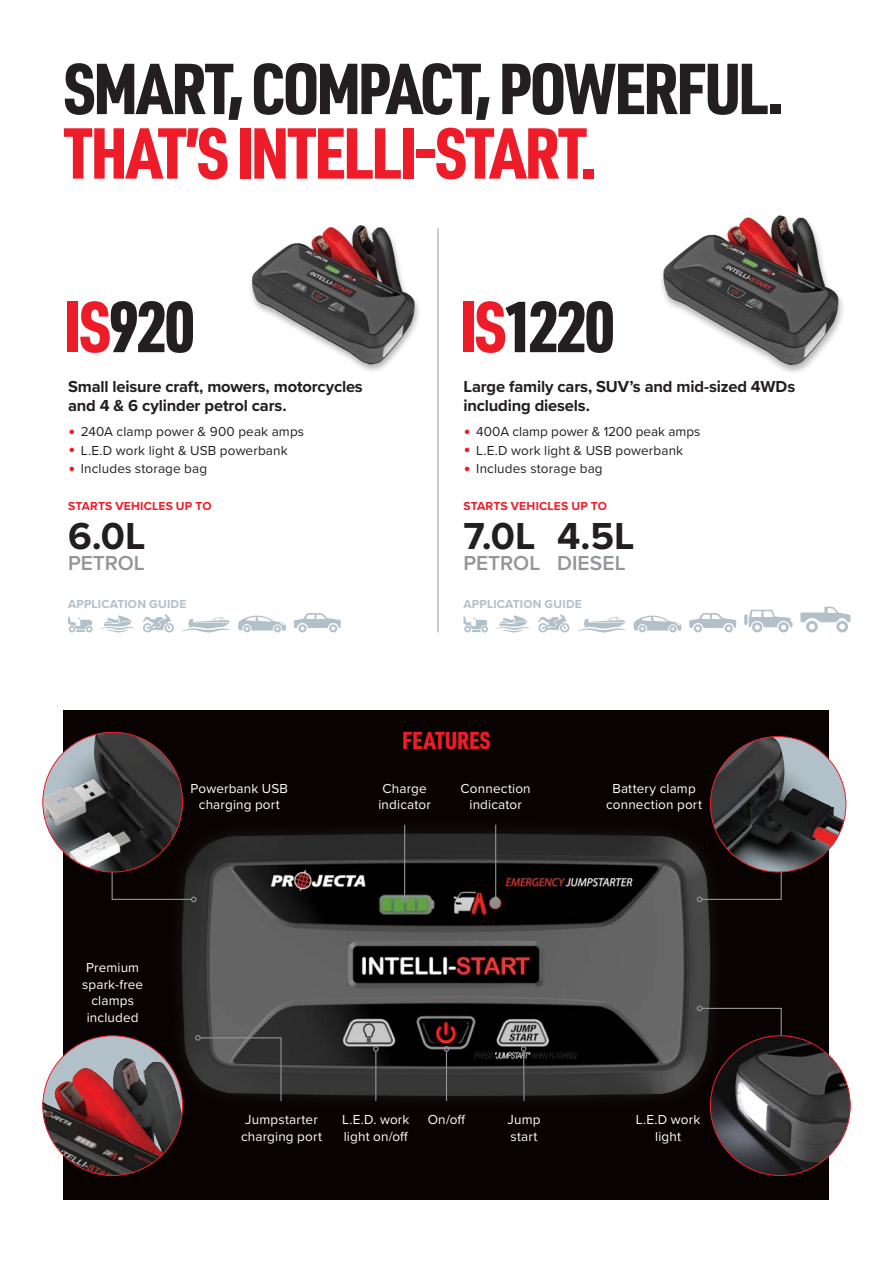
<style>
.page{position:relative;width:893px;height:1263px;background:#fff}
.page>*{position:absolute;margin:0;border:0;box-sizing:border-box;transform-origin:0 0}
.t1{font:900 70.5px "URWDIN Cond";letter-spacing:-.03em;color:#231f20}
.t2{font:900 70.5px "URWDIN Cond";letter-spacing:-.025em;color:#ee1c28}
.Litres{font:700 39px "Proxima Nova";color:#231f20}
.t3{font:900 24px "URWDIN Cond";color:#ee1c28}
.Litres_Type{font:600 21px "Proxima Nova";color:#939598}
.Intro{font:700 16.5px/19.5px "Proxima Nova";letter-spacing:-.01em;color:#231f20}
.Body_Copy_Rev{font:13.5px/16.5px "Proxima Nova";letter-spacing:.01em;color:#fff;text-align:center}
.t4{font:13.5px "Proxima Nova";letter-spacing:.01em;color:#231f20}
.t5{font:700 12px "Proxima Nova";letter-spacing:.015em;color:#ee1c28}
.t6{font:700 12px "Proxima Nova";letter-spacing:.015em;color:#b1c0c9}
.s1{color:#ee1c28}
.s2{font-size:21px;color:#ee1c28}
</style>
<div class="page">
<hr style="left:438px;top:228px;width:1px;height:404px;background:#939598">
<div style="left:64px;top:710px;width:765px;height:489px;background:#080302"></div>
<img style="left:250px;top:225px;width:168px;height:145px">
<img style="left:662px;top:215px;width:180px;height:156px">
<img style="left:182px;top:834px;width:528px;height:262px">
<svg style="left:238px;top:616px;width:48px;height:16px"></svg>
<svg style="left:294px;top:613px;width:47px;height:19px"></svg>
<svg style="left:100px;top:615px;width:35px;height:17px"></svg>
<svg style="left:143px;top:614px;width:31px;height:18px"></svg>
<svg style="left:68px;top:616px;width:25px;height:16px"></svg>
<svg style="left:182px;top:617px;width:48px;height:15px"></svg>
<svg style="left:744px;top:615px;width:4px;height:10px"></svg>
<svg style="left:749px;top:610px;width:43px;height:22px"></svg>
<svg style="left:634px;top:616px;width:47px;height:16px"></svg>
<svg style="left:689px;top:613px;width:47px;height:19px"></svg>
<svg style="left:800px;top:607px;width:50px;height:25px"></svg>
<svg style="left:496px;top:615px;width:34px;height:17px"></svg>
<svg style="left:538px;top:614px;width:31px;height:18px"></svg>
<svg style="left:463px;top:616px;width:25px;height:16px"></svg>
<svg style="left:577px;top:617px;width:49px;height:15px"></svg>
<hr style="left:446px;top:1051px;width:1px;height:50px;background:#939598">
<svg style="left:444px;top:1046px;width:5px;height:6px"></svg>
<svg style="left:195px;top:1035px;width:87px;height:66px"></svg>
<hr style="left:375px;top:1051px;width:1px;height:50px;background:#939598">
<svg style="left:373px;top:1046px;width:6px;height:6px"></svg>
<hr style="left:495px;top:825px;width:1px;height:72px;background:#939598">
<svg style="left:493px;top:896px;width:5px;height:6px"></svg>
<hr style="left:404px;top:825px;width:1px;height:72px;background:#939598">
<svg style="left:402px;top:896px;width:5px;height:6px"></svg>
<hr style="left:523px;top:1051px;width:2px;height:50px;background:#939598">
<svg style="left:521px;top:1046px;width:5px;height:6px"></svg>
<img style="left:710px;top:1035px;width:140px;height:141px;border-radius:70px">
<img style="left:43px;top:732px;width:140px;height:140px;border-radius:70px">
<img style="left:710px;top:736px;width:136px;height:136px;border-radius:68px">
<div style="left:43px;top:1036px;width:140px;height:139px;background:#b1c0c9;border-radius:50%"></div>
<img style="left:43px;top:1051px;width:140px;height:125px">
<svg style="left:697px;top:1005px;width:85px;height:31px"></svg>
<svg style="left:697px;top:871px;width:85px;height:31px"></svg>
<svg style="left:111px;top:871px;width:86px;height:31px"></svg>
<h1 class="t1" style="left:64px;top:40px;width:721px">SMART, COMPACT, POWERFUL.</h1>
<h1 class="t2" style="left:64px;top:105px;width:535px">THAT’S INTELLI‑START.</h1>
<h1 class="t1" style="left:64px;top:278px;width:132px"><span class="s1">IS</span>920</h1>
<p class="Intro" style="left:68px;top:376px;width:296px">Small leisure craft, mowers, motorcycles and 4 &amp; 6 cylinder petrol cars.</p>
<p class="t4" style="left:68px;top:421px;width:238px"><span class="s2">•</span> 240A clamp power &amp; 900 peak amps</p>
<p class="t4" style="left:68px;top:440px;width:221px"><span class="s2">•</span> L.E.D work light &amp; USB powerbank</p>
<p class="t4" style="left:68px;top:459px;width:141px"><span class="s2">•</span> Includes storage bag</p>
<h4 class="t5" style="left:68px;top:497px;width:145px">STARTS VEHICLES UP TO</h4>
<p class="Litres" style="left:68px;top:506px;width:79px">6.0L</p>
<p class="Litres_Type" style="left:68px;top:547px;width:78px">PETROL</p>
<h1 class="t1" style="left:459px;top:278px;width:157px"><span class="s1">IS</span>1220</h1>
<p class="Intro" style="left:463px;top:376px;width:333px">Large family cars, SUV’s and mid-sized 4WDs including diesels.</p>
<p class="t4" style="left:463px;top:421px;width:239px"><span class="s2">•</span> 400A clamp power &amp; 1200 peak amps</p>
<p class="t4" style="left:463px;top:440px;width:221px"><span class="s2">•</span> L.E.D work light &amp; USB powerbank</p>
<p class="t4" style="left:463px;top:459px;width:141px"><span class="s2">•</span> Includes storage bag</p>
<h4 class="t5" style="left:463px;top:497px;width:145px">STARTS VEHICLES UP TO</h4>
<p class="Litres" style="left:463px;top:506px;width:173px">7.0L 4.5L</p>
<p class="Litres_Type" style="left:463px;top:547px;width:164px">PETROL DIESEL</p>
<h4 class="t6" style="left:68px;top:595px;width:120px">APPLICATION GUIDE</h4>
<h4 class="t6" style="left:463px;top:595px;width:120px">APPLICATION GUIDE</h4>
<h2 class="t3" style="left:402px;top:723px;width:90px">FEATURES</h2>
<p class="Body_Copy_Rev" style="left:378px;top:779px;width:54px">Charge indicator</p>
<p class="Body_Copy_Rev" style="left:461px;top:779px;width:72px">Connection indicator</p>
<p class="Body_Copy_Rev" style="left:191px;top:779px;width:99px">Powerbank USB charging port</p>
<p class="Body_Copy_Rev" style="left:606px;top:779px;width:97px">Battery clamp connection port</p>
<p class="Body_Copy_Rev" style="left:82px;top:959px;width:63px">Premium spark-free clamps included</p>
<p class="Body_Copy_Rev" style="left:245px;top:1111px;width:74px">Jumpstarter</p>
<p class="Body_Copy_Rev" style="left:428px;top:1111px;width:39px">On/off</p>
<p class="Body_Copy_Rev" style="left:241px;top:1127px;width:83px">charging port</p>
<p class="Body_Copy_Rev" style="left:342px;top:1111px;width:69px;text-align:left">L.E.D. work light on/off</p>
<p class="Body_Copy_Rev" style="left:507px;top:1111px;width:35px;text-align:left">Jump start</p>
<p class="Body_Copy_Rev" style="left:636px;top:1111px;width:66px">L.E.D work light</p>
</div>
